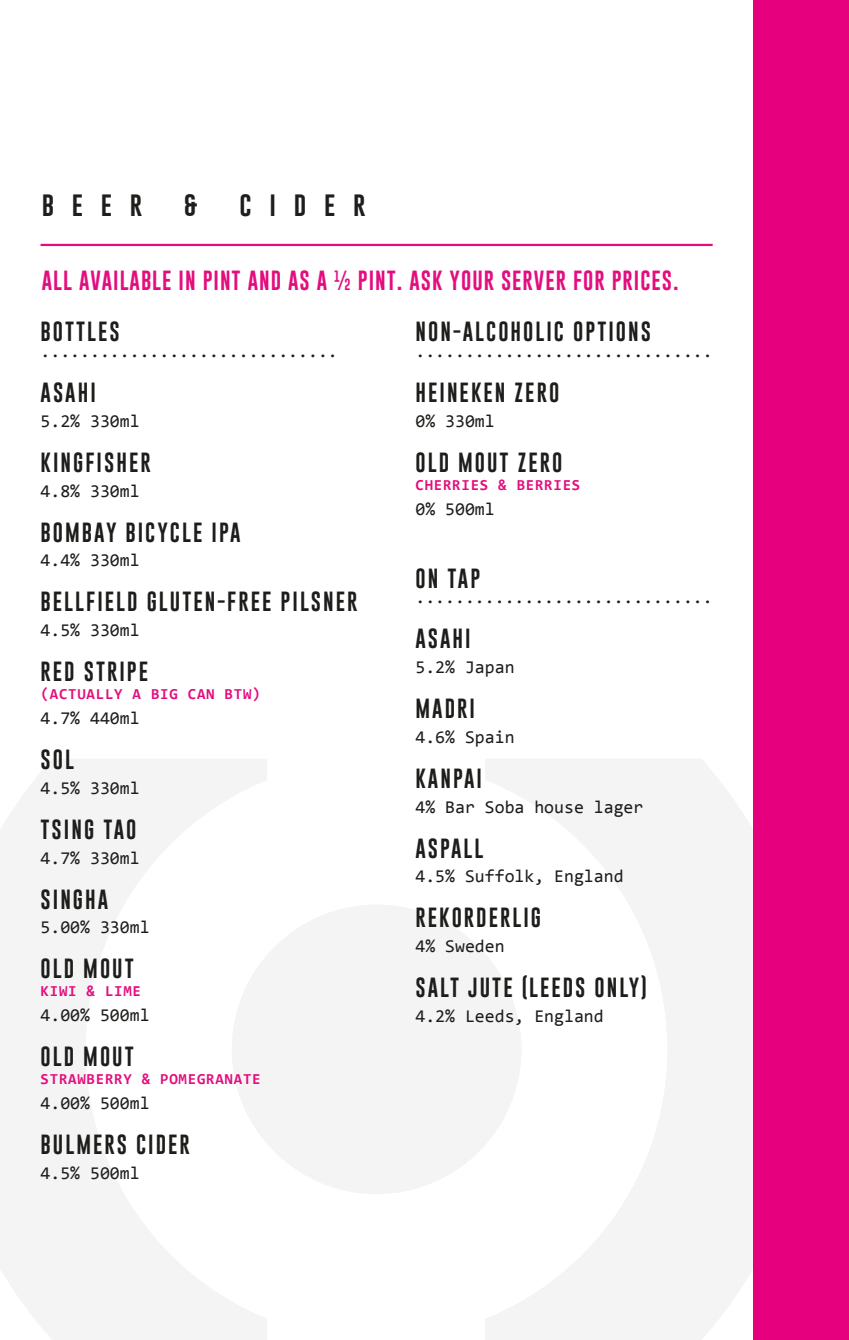
<style>
.page{position:relative;width:849px;height:1340px;background:#fff}
.page>*{position:absolute;margin:0;border:0;box-sizing:border-box;transform-origin:0 0}
.t1{font:22.5px "Gobold";letter-spacing:.73em;color:#1e1e1c;scale:1.08 1}
.t2{font:20.25px "Gobold";letter-spacing:.1em;color:#1d1d1b}
.t3{font:20.25px "Gobold";letter-spacing:.05em;color:#e40d7e}
.t4{font:18px "Consolas";color:#1d1d1b}
.t5{font:700 15.3px "Consolas";letter-spacing:.05em;color:#e40d7e}
</style>
<div class="page">
<div style="left:232px;top:904px;width:289px;height:290px;background:#f4f4f4;border-radius:50%"></div>
<svg style="left:486px;top:759px;width:267px;height:580px;fill:#f4f4f4"></svg>
<svg style="left:0;top:759px;width:267px;height:580px;fill:#f4f4f4"></svg>
<div style="left:753px;top:0;width:95px;height:1339px;background:#e6007d"></div>
<hr style="left:41px;top:244px;width:671px;height:2px;background:#e40d7e">
<p class="t1" style="left:42px;top:190px;width:95px">BEER</p>
<p class="t1" style="left:184px;top:190px;width:15px">&amp;</p>
<p class="t1" style="left:239px;top:190px;width:118px">CIDER</p>
<p class="t3" style="left:42px;top:267px;width:638px">ALL AVAILABLE IN PINT AND AS A ½ PINT. ASK YOUR SERVER FOR PRICES.</p>
<p class="t2" style="left:41px;top:318px;width:81px">BOTTLES</p>
<p class="t4" style="left:41px;top:339px;width:299px">..............................</p>
<p class="t2" style="left:41px;top:379px;width:57px">ASAHI</p>
<p class="t4" style="left:41px;top:408px;width:101px">5.2% 330ml</p>
<p class="t2" style="left:41px;top:449px;width:112px">KINGFISHER</p>
<p class="t4" style="left:41px;top:478px;width:101px">4.8% 330ml</p>
<p class="t2" style="left:41px;top:519px;width:201px">BOMBAY BICYCLE IPA</p>
<p class="t4" style="left:41px;top:548px;width:101px">4.4% 330ml</p>
<p class="t2" style="left:41px;top:588px;width:318px">BELLFIELD GLUTEN-FREE PILSNER</p>
<p class="t4" style="left:41px;top:618px;width:101px">4.5% 330ml</p>
<p class="t2" style="left:41px;top:658px;width:109px">RED STRIPE</p>
<p class="t5" style="left:41px;top:684px;width:221px">(ACTUALLY A BIG CAN BTW)</p>
<p class="t4" style="left:41px;top:705px;width:101px">4.7% 440ml</p>
<p class="t2" style="left:41px;top:746px;width:35px">SOL</p>
<p class="t4" style="left:41px;top:775px;width:101px">4.5% 330ml</p>
<p class="t2" style="left:41px;top:816px;width:97px">TSING TAO</p>
<p class="t4" style="left:41px;top:845px;width:101px">4.7% 330ml</p>
<p class="t2" style="left:41px;top:885px;width:69px">SINGHA</p>
<p class="t4" style="left:41px;top:915px;width:110px">5.00% 330ml</p>
<p class="t2" style="left:41px;top:955px;width:95px">OLD MOUT</p>
<p class="t5" style="left:41px;top:981px;width:102px">KIWI &amp; LIME</p>
<p class="t4" style="left:41px;top:1002px;width:110px">4.00% 500ml</p>
<p class="t2" style="left:41px;top:1043px;width:95px">OLD MOUT</p>
<p class="t5" style="left:41px;top:1069px;width:221px">STRAWBERRY &amp; POMEGRANATE</p>
<p class="t4" style="left:41px;top:1090px;width:110px">4.00% 500ml</p>
<p class="t2" style="left:41px;top:1131px;width:151px">BULMERS CIDER</p>
<p class="t4" style="left:41px;top:1160px;width:101px">4.5% 500ml</p>
<p class="t2" style="left:415px;top:318px;width:237px">NON-ALCOHOLIC OPTIONS</p>
<p class="t4" style="left:415px;top:339px;width:299px">..............................</p>
<p class="t2" style="left:415px;top:379px;width:145px">HEINEKEN ZERO</p>
<p class="t4" style="left:415px;top:408px;width:81px">0% 330ml</p>
<p class="t2" style="left:415px;top:449px;width:148px">OLD MOUT ZERO</p>
<p class="t5" style="left:415px;top:475px;width:166px">CHERRIES &amp; BERRIES</p>
<p class="t4" style="left:415px;top:496px;width:81px">0% 500ml</p>
<p class="t2" style="left:415px;top:565px;width:66px">ON TAP</p>
<p class="t4" style="left:415px;top:585px;width:299px">..............................</p>
<p class="t2" style="left:415px;top:625px;width:57px">ASAHI</p>
<p class="t4" style="left:415px;top:655px;width:101px">5.2% Japan</p>
<p class="t2" style="left:415px;top:695px;width:61px">MADRI</p>
<p class="t4" style="left:415px;top:724px;width:101px">4.6% Spain</p>
<p class="t2" style="left:415px;top:765px;width:68px">KANPAI</p>
<p class="t4" style="left:415px;top:794px;width:229px">4% Bar Soba house lager</p>
<p class="t2" style="left:415px;top:835px;width:69px">ASPALL</p>
<p class="t4" style="left:415px;top:864px;width:209px">4.5% Suffolk, England</p>
<p class="t2" style="left:415px;top:904px;width:127px">REKORDERLIG</p>
<p class="t4" style="left:415px;top:934px;width:91px">4% Sweden</p>
<p class="t2" style="left:415px;top:974px;width:233px">SALT JUTE (LEEDS ONLY)</p>
<p class="t4" style="left:415px;top:1003px;width:190px">4.2% Leeds, England</p>
</div>
